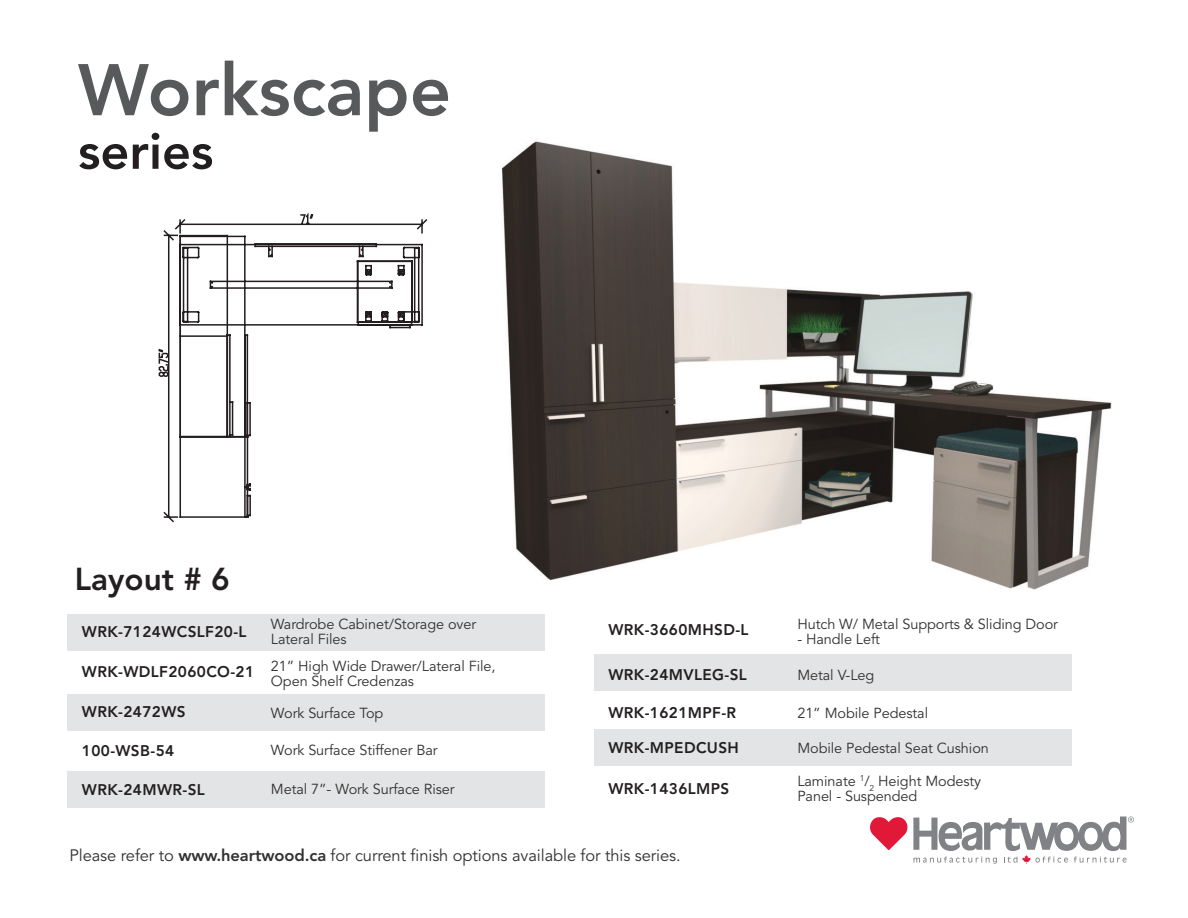
<style>
.page{position:relative;width:1188px;height:918px;background:#fff}
.page>*{position:absolute;margin:0;border:0;box-sizing:border-box;transform-origin:0 0}
.t1{font:800 72.3px "Avenir LT Std";color:#58595b}
.t2{font:800 50.4px "Avenir LT Std";color:#231f20}
.t3{font:800 31.5px "Avenir LT Std";color:#231f20}
.t4{font:16.5px "Avenir LT Std";letter-spacing:-.005em;color:#323031}
.Layouts-WRK{font:800 15.3px "Avenir LT Std";letter-spacing:.025em;color:#231f20}
.Layouts-WRK-2{font:14.4px/15px "Avenir LT Std";letter-spacing:-.005em;color:#323031}
.s1{font-weight:800}
</style>
<div class="page">
<svg style="left:870px;top:817px;width:37px;height:33px"></svg>
<svg style="left:913px;top:816px;width:221px;height:48px"></svg>
<div style="left:594px;top:729px;width:477px;height:37px;background:#e3e4e5"></div>
<div style="left:68px;top:694px;width:477px;height:37px;background:#e3e4e5"></div>
<div style="left:68px;top:771px;width:477px;height:37px;background:#e3e4e5"></div>
<div style="left:594px;top:654px;width:477px;height:37px;background:#e3e4e5"></div>
<div style="left:68px;top:614px;width:477px;height:37px;background:#e3e4e5"></div>
<img style="left:501px;top:141px;width:611px;height:449px">
<svg style="left:175px;top:212px;width:253px;height:117px"></svg>
<svg style="left:158px;top:229px;width:220px;height:294px"></svg>
<h1 class="t1" style="left:78px;top:47px;width:375px">Workscape</h1>
<h2 class="t2" style="left:78px;top:121px;width:137px">series</h2>
<p class="t3" style="left:75px;top:560px;width:157px">Layout # 6</p>
<p class="Layouts-WRK" style="left:82px;top:623px;width:166px">WRK-7124WCSLF20-L</p>
<p class="Layouts-WRK-2" style="left:271px;top:617px;width:207px">Wardrobe Cabinet/Storage over<br>Lateral Files</p>
<p class="Layouts-WRK" style="left:82px;top:663px;width:174px">WRK-WDLF2060CO-21</p>
<p class="Layouts-WRK" style="left:82px;top:703px;width:105px">WRK-2472WS</p>
<p class="Layouts-WRK" style="left:82px;top:742px;width:94px">100-WSB-54</p>
<p class="Layouts-WRK" style="left:82px;top:780px;width:124px">WRK-24MWR-SL</p>
<p class="Layouts-WRK-2" style="left:271px;top:659px;width:226px">21” High Wide Drawer/Lateral File,<br>Open Shelf Credenzas</p>
<p class="Layouts-WRK-2" style="left:271px;top:706px;width:114px">Work Surface Top</p>
<p class="Layouts-WRK-2" style="left:271px;top:743px;width:168px">Work Surface Stiffener Bar</p>
<p class="Layouts-WRK-2" style="left:271px;top:782px;width:185px">Metal 7”- Work Surface Riser</p>
<p class="Layouts-WRK" style="left:608px;top:620px;width:142px">WRK-3660MHSD-L</p>
<p class="Layouts-WRK-2" style="left:797px;top:617px;width:262px">Hutch W/ Metal Supports &amp; Sliding Door</p>
<p class="Layouts-WRK-2" style="left:797px;top:632px;width:84px">- Handle Left</p>
<p class="Layouts-WRK" style="left:608px;top:666px;width:140px">WRK-24MVLEG-SL</p>
<p class="Layouts-WRK-2" style="left:797px;top:668px;width:78px">Metal V-Leg</p>
<p class="Layouts-WRK" style="left:608px;top:704px;width:129px">WRK-1621MPF-R</p>
<p class="Layouts-WRK-2" style="left:797px;top:706px;width:132px">21” Mobile Pedestal</p>
<p class="Layouts-WRK" style="left:608px;top:738px;width:132px">WRK-MPEDCUSH</p>
<p class="Layouts-WRK-2" style="left:797px;top:741px;width:193px">Mobile Pedestal Seat Cushion</p>
<p class="Layouts-WRK" style="left:608px;top:780px;width:122px">WRK-1436LMPS</p>
<p class="Layouts-WRK-2" style="left:797px;top:774px;width:185px">Laminate <sup>1</sup>/<sub>2</sub> Height Modesty<br>Panel - Suspended</p>
<p class="t4" style="left:69px;top:846px;width:613px">Please refer to <span class="s1">www.heartwood.ca</span> for current finish options available for this series.</p>
</div>
